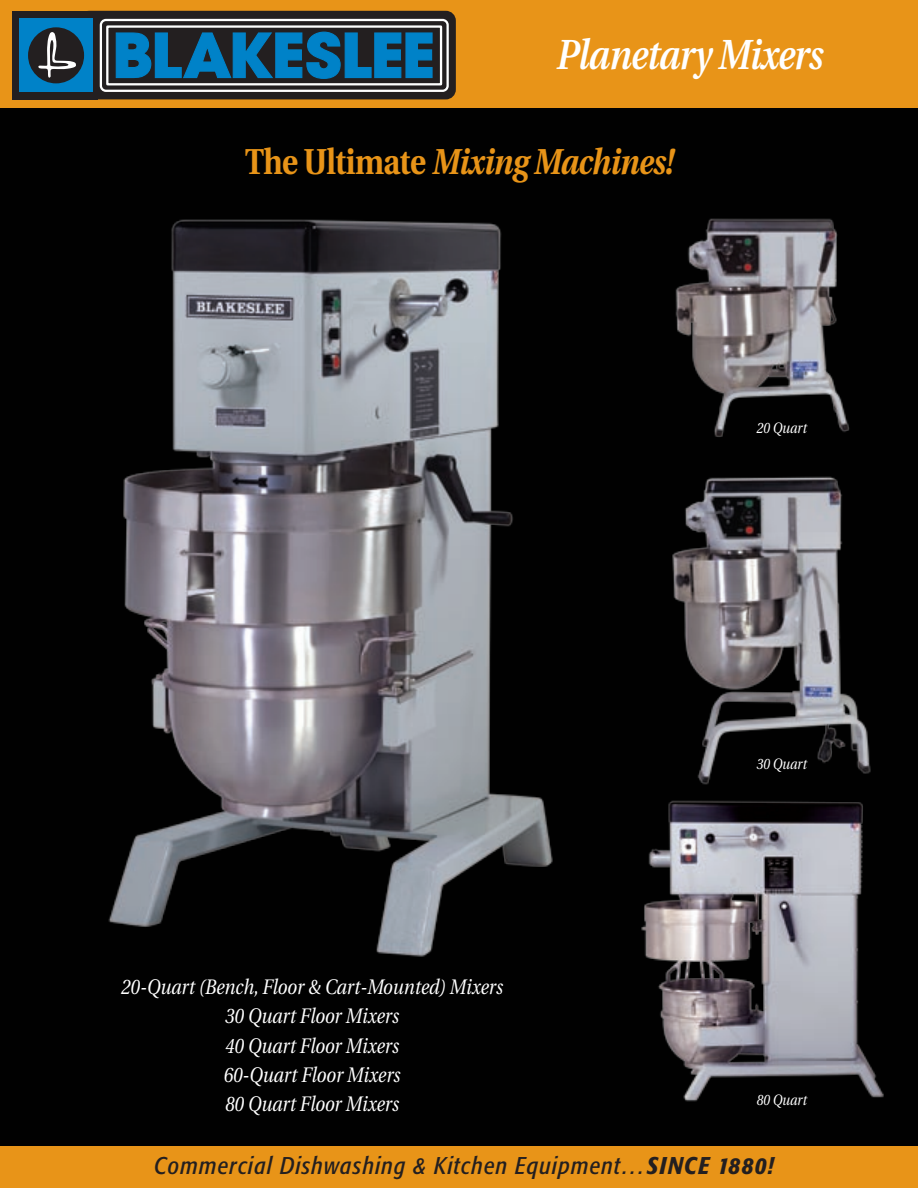
<style>
.page{position:relative;width:918px;height:1188px;background:#fff}
.page>*{position:absolute;margin:0;border:0;box-sizing:border-box;transform-origin:0 0}
.t1{font:italic 600 42px "Utopia";letter-spacing:-.02em;color:#fff;scale:.85 1}
.t2{font:italic 700 36px "Utopia";letter-spacing:-.02em;color:#e89418;scale:.85 1}
.t3{font:italic condensed 24px "Formata";letter-spacing:.05em;color:#231f20}
.t4{font:italic 21px/29.2px "Utopia";color:#fff;text-align:center;scale:.85 1}
.t5{font:italic 15px "Utopia";color:#fff;scale:.85 1}
.s1{font-style:normal}
.s2{font-weight:500}
</style>
<div class="page">
<div style="left:0;top:98px;width:918px;height:1090px;background:#010101"></div>
<img style="left:108px;top:219px;width:445px;height:738px">
<div style="left:0;top:1146px;width:918px;height:42px;background:#e89418"></div>
<img style="left:675px;top:218px;width:175px;height:219px">
<img style="left:672px;top:476px;width:199px;height:309px">
<img style="left:641px;top:800px;width:243px;height:302px">
<div style="left:0;top:0;width:918px;height:108px;background:#e89418"></div>
<div style="left:81px;top:12px;width:374px;height:86px;background:#231f20;border-radius:9px"></div>
<div style="left:80px;top:11px;width:376px;height:88px;border:2px solid #231f20;border-radius:9px"></div>
<div style="left:12px;top:11px;width:85px;height:88px;background:#231f20"></div>
<div style="left:19px;top:19px;width:74px;height:73px;background:#0082c8"></div>
<div style="left:28px;top:27px;width:56px;height:56px;background:#231f20;border-radius:50%"></div>
<svg style="left:38px;top:32px;width:39px;height:46px"></svg>
<svg style="left:99px;top:18px;width:350px;height:74px"></svg>
<h1 class="t1" style="left:555px;top:31px;width:315px">Planetary Mixers</h1>
<h2 class="t2" style="left:245px;top:141px;width:505px"><span class="s1">The Ultimate</span> Mixing Machines!</h2>
<p class="t5" style="left:756px;top:420px;width:61px">20 Quart</p>
<p class="t4" style="left:120px;top:973px;width:451px">20-Quart (Bench, Floor &amp; Cart-Mounted) Mixers<br>30 Quart Floor Mixers<br>40 Quart Floor Mixers<br>60-Quart Floor Mixers<br>80 Quart Floor Mixers</p>
<p class="t5" style="left:756px;top:756px;width:61px">30 Quart</p>
<p class="t5" style="left:756px;top:1092px;width:61px">80 Quart</p>
<p class="t3" style="left:154px;top:1152px;width:621px">Commercial Dishwashing &amp; Kitchen Equipment…<span class="s2">SINCE 1880!</span></p>
</div>
